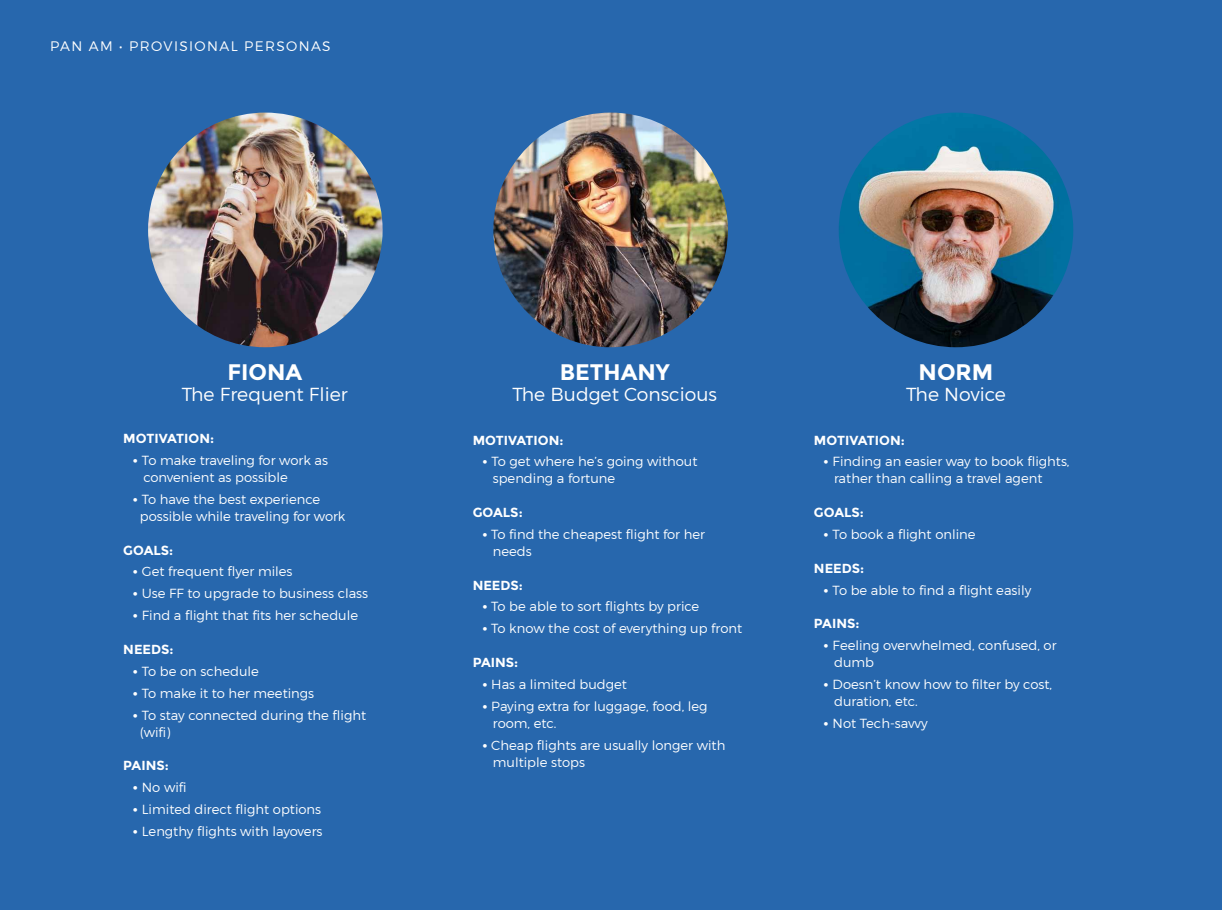
<style>
.page{position:relative;width:1222px;height:910px;background:#fff}
.page>*{position:absolute;margin:0;border:0;box-sizing:border-box;transform-origin:0 0}
.t1{font:700 22.5px "Montserrat";color:#fff}
.t2{font:300 18.75px "Montserrat";color:#fff}
.t3{font:300 13.75px "Montserrat";letter-spacing:.1em;color:#fff}
.t4{font:300 13.12px/16.9px "Montserrat";color:#fff}
.t5{font:700 13.12px "Montserrat";color:#fff}
.s1{font-weight:700}
</style>
<div class="page">
<div style="left:0;top:0;width:1222px;height:909px;background:#2767ad"></div>
<img style="left:148px;top:113px;width:235px;height:234px;border-radius:117px">
<img style="left:493px;top:113px;width:235px;height:234px;border-radius:117px">
<img style="left:839px;top:113px;width:234px;height:234px;border-radius:117px">
<p class="t3" style="left:50px;top:38px;width:282px">PAN AM • PROVISIONAL PERSONAS</p>
<h1 class="t1" style="left:227px;top:359px;width:76px">FIONA</h1>
<h2 class="t2" style="left:182px;top:382px;width:167px">The Frequent Flier</h2>
<p class="t5" style="left:123px;top:431px;width:92px">MOTIVATION:</p>
<p class="t4" style="left:143px;top:452px;width:186px;text-indent:-11px"><span class="s1">•</span> To make traveling for work as convenient as possible</p>
<p class="t4" style="left:140px;top:490px;width:207px;text-indent:-7px"><span class="s1">•</span> To have the best experience possible while traveling for work</p>
<p class="t5" style="left:123px;top:542px;width:52px">GOALS:</p>
<p class="t4" style="left:133px;top:563px;width:161px"><span class="s1">•</span> Get frequent flyer miles</p>
<p class="t4" style="left:133px;top:585px;width:237px"><span class="s1">•</span> Use FF to upgrade to business class</p>
<p class="t4" style="left:133px;top:607px;width:227px"><span class="s1">•</span> Find a flight that fits her schedule</p>
<p class="t5" style="left:123px;top:641px;width:52px">NEEDS:</p>
<p class="t4" style="left:133px;top:662px;width:128px"><span class="s1">•</span> To be on schedule</p>
<p class="t4" style="left:133px;top:684px;width:183px"><span class="s1">•</span> To make it to her meetings</p>
<p class="t4" style="left:140px;top:706px;width:228px;text-indent:-7px"><span class="s1">•</span> To stay connected during the flight (wifi)</p>
<p class="t5" style="left:123px;top:757px;width:47px">PAINS:</p>
<p class="t4" style="left:133px;top:778px;width:55px"><span class="s1">•</span> No wifi</p>
<p class="t4" style="left:133px;top:800px;width:190px"><span class="s1">•</span> Limited direct flight options</p>
<p class="t4" style="left:133px;top:822px;width:191px"><span class="s1">•</span> Lengthy flights with layovers</p>
<h1 class="t1" style="left:560px;top:359px;width:112px">BETHANY</h1>
<h2 class="t2" style="left:512px;top:382px;width:206px">The Budget Conscious</h2>
<p class="t5" style="left:473px;top:432px;width:92px">MOTIVATION:</p>
<p class="t4" style="left:493px;top:453px;width:206px;text-indent:-11px"><span class="s1">•</span> To get where he’s going without spending a fortune</p>
<p class="t5" style="left:473px;top:504px;width:52px">GOALS:</p>
<p class="t4" style="left:493px;top:525px;width:214px;text-indent:-11px"><span class="s1">•</span> To find the cheapest flight for her needs</p>
<p class="t5" style="left:473px;top:577px;width:52px">NEEDS:</p>
<p class="t4" style="left:482px;top:598px;width:219px"><span class="s1">•</span> To be able to sort flights by price</p>
<p class="t4" style="left:482px;top:620px;width:262px"><span class="s1">•</span> To know the cost of everything up front</p>
<p class="t5" style="left:473px;top:654px;width:47px">PAINS:</p>
<p class="t4" style="left:482px;top:675px;width:146px"><span class="s1">•</span> Has a limited budget</p>
<p class="t4" style="left:493px;top:697px;width:216px;text-indent:-11px"><span class="s1">•</span> Paying extra for luggage, food, leg room, etc.</p>
<p class="t4" style="left:493px;top:736px;width:234px;text-indent:-11px"><span class="s1">•</span> Cheap flights are usually longer with multiple stops</p>
<h1 class="t1" style="left:919px;top:359px;width:76px">NORM</h1>
<h2 class="t2" style="left:906px;top:382px;width:101px">The Novice</h2>
<p class="t5" style="left:814px;top:432px;width:92px">MOTIVATION:</p>
<p class="t4" style="left:834px;top:453px;width:237px;text-indent:-11px"><span class="s1">•</span> Finding an easier way to book flights, rather than calling a travel agent</p>
<p class="t5" style="left:814px;top:504px;width:52px">GOALS:</p>
<p class="t4" style="left:823px;top:525px;width:154px"><span class="s1">•</span> To book a flight online</p>
<p class="t5" style="left:814px;top:560px;width:52px">NEEDS:</p>
<p class="t4" style="left:823px;top:581px;width:209px"><span class="s1">•</span> To be able to find a flight easily</p>
<p class="t5" style="left:814px;top:616px;width:47px">PAINS:</p>
<p class="t4" style="left:834px;top:637px;width:224px;text-indent:-11px"><span class="s1">•</span> Feeling overwhelmed, confused, or dumb</p>
<p class="t4" style="left:834px;top:675px;width:220px;text-indent:-11px"><span class="s1">•</span> Doesn’t know how to filter by cost, duration, etc.</p>
<p class="t4" style="left:823px;top:714px;width:106px"><span class="s1">•</span> Not Tech-savvy</p>
</div>
